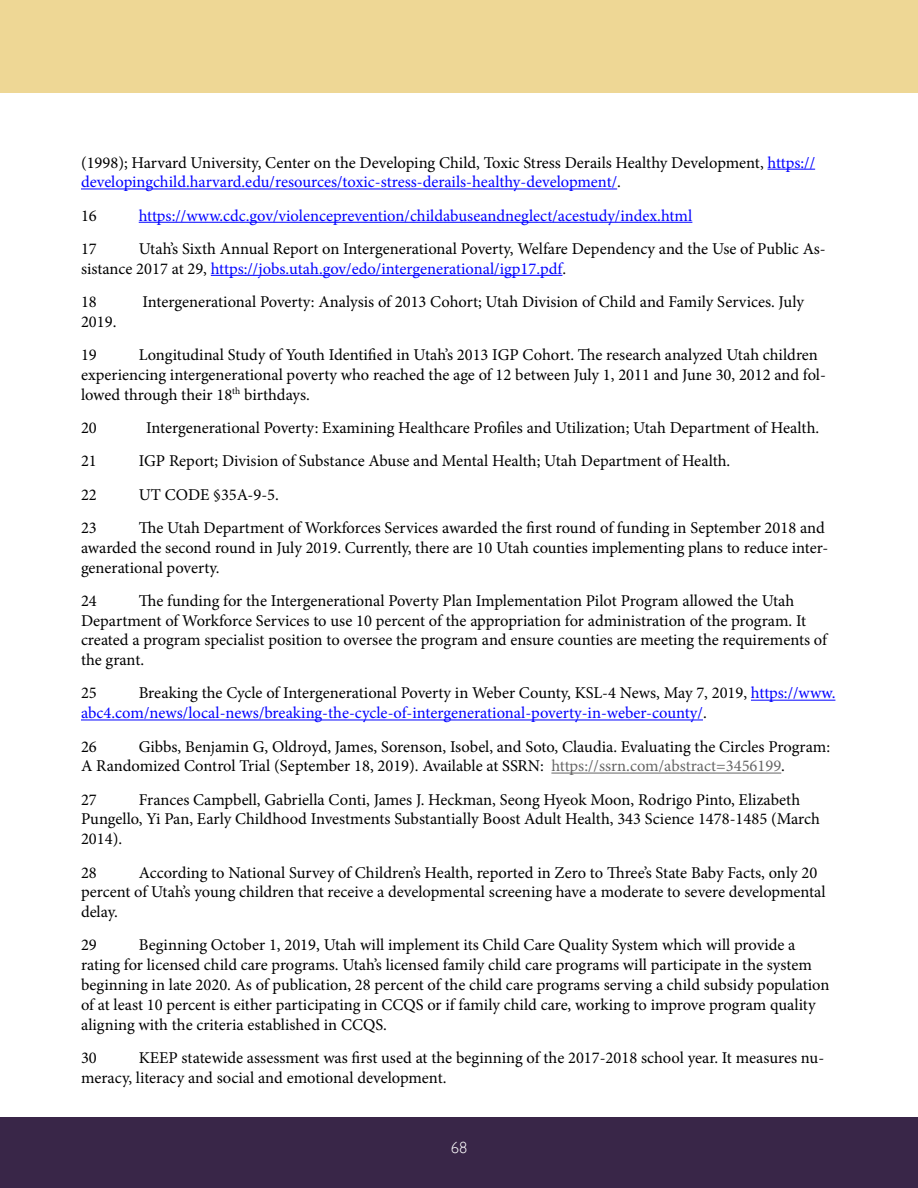
<style>
.page{position:relative;width:918px;height:1188px;background:#fff}
.page>*{position:absolute;margin:0;border:0;box-sizing:border-box;transform-origin:0 0}
.t1{font:16.5px/19.8px "Minion Pro";color:#000}
.t2{font:16.5px/19.8px "Minion Pro";color:#00f}
.t3{font:300 16.5px "Gill Sans";color:#fff}
.s1{color:#00f}
.s2{color:#000}
.s3{color:#666}
</style>
<div class="page">
<div style="left:0;top:1117px;width:918px;height:71px;background:#392648"></div>
<div style="left:0;top:0;width:918px;height:93px;background:#eed795"></div>
<hr style="left:768px;top:169px;width:47px;height:1px;background:#00f">
<hr style="left:81px;top:189px;width:536px;height:1px;background:#00f">
<hr style="left:139px;top:222px;width:553px;height:1px;background:#00f">
<hr style="left:211px;top:275px;width:351px;height:1px;background:#00f">
<hr style="left:751px;top:700px;width:84px;height:1px;background:#00f">
<hr style="left:81px;top:720px;width:622px;height:1px;background:#00f">
<hr style="left:551px;top:773px;width:230px;height:1px;background:#666">
<p class="t1" style="left:81px;top:152px;width:736px">(1998); Harvard University, Center on the Developing Child, Toxic Stress Derails Healthy Development, <span class="s1">https:// developingchild.harvard.edu/resources/toxic-stress-derails-healthy-development/</span>.</p>
<p class="t1" style="left:81px;top:206px;width:17px">16</p>
<p class="t2" style="left:139px;top:206px;width:555px">https://www.cdc.gov/violenceprevention/childabuseandneglect/acestudy/index.html</p>
<p class="t1" style="left:81px;top:239px;width:17px">17</p>
<p class="t1" style="left:81px;top:239px;width:746px;text-indent:58px">Utah’s Sixth Annual Report on Intergenerational Poverty, Welfare Dependency and the Use of Public As&shy;sistance 2017 at 29, <span class="s1">https://jobs.utah.gov/edo/intergenerational/igp17.pdf</span>.</p>
<p class="t1" style="left:81px;top:292px;width:17px">18</p>
<p class="t1" style="left:142px;top:292px;width:663px">Intergenerational Poverty: Analysis of 2013 Cohort; Utah Division of Child and Family Services. July</p>
<p class="t1" style="left:81px;top:305px;width:37px;line-height:33.3px">2019.<br>19</p>
<p class="t1" style="left:81px;top:345px;width:747px;text-indent:58px">Longitudinal Study of Youth Identified in Utah’s 2013 IGP Cohort. The research analyzed Utah children experiencing intergenerational poverty who reached the age of 12 between July 1, 2011 and June 30, 2012 and fol&shy;lowed through their 18<sup>th</sup> birthdays.</p>
<p class="t1" style="left:81px;top:418px;width:17px">20</p>
<p class="t1" style="left:146px;top:418px;width:675px">Intergenerational Poverty: Examining Healthcare Profiles and Utilization; Utah Department of Health.</p>
<p class="t1" style="left:81px;top:451px;width:17px">21</p>
<p class="t1" style="left:139px;top:451px;width:593px">IGP Report; Division of Substance Abuse and Mental Health; Utah Department of Health.</p>
<p class="t1" style="left:81px;top:485px;width:17px">22</p>
<p class="t1" style="left:139px;top:485px;width:142px">UT CODE §35A-9-5.</p>
<p class="t1" style="left:81px;top:518px;width:17px">23</p>
<p class="t1" style="left:81px;top:518px;width:749px;text-indent:58px">The Utah Department of Workforces Services awarded the first round of funding in September 2018 and awarded the second round in July 2019. Currently, there are 10 Utah counties implementing plans to reduce inter&shy;generational poverty.</p>
<p class="t1" style="left:81px;top:591px;width:17px">24</p>
<p class="t1" style="left:81px;top:591px;width:748px;text-indent:58px">The funding for the Intergenerational Poverty Plan Implementation Pilot Program allowed the Utah Department of Workforce Services to use 10 percent of the appropriation for administration of the program. It created a program specialist position to oversee the program and ensure counties are meeting the requirements of the grant.</p>
<p class="t1" style="left:81px;top:683px;width:17px">25</p>
<p class="t2" style="left:81px;top:683px;width:756px;text-indent:58px"><span class="s2">Breaking the Cycle of Intergenerational Poverty in Weber County, KSL-4 News, May 7, 2019,</span> https://www. abc4.com/news/local-news/breaking-the-cycle-of-intergenerational-poverty-in-weber-county/<span class="s2">.</span></p>
<p class="t1" style="left:81px;top:737px;width:17px">26</p>
<p class="t1" style="left:81px;top:737px;width:751px;text-indent:58px">Gibbs, Benjamin G, Oldroyd, James, Sorenson, Isobel, and Soto, Claudia. Evaluating the Circles Program:<br>A Randomized Control Trial (September 18, 2019). Available at SSRN: <span class="s3">https://ssrn.com/abstract=3456199</span>.</p>
<p class="t1" style="left:81px;top:790px;width:17px">27</p>
<p class="t1" style="left:81px;top:790px;width:740px;text-indent:58px">Frances Campbell, Gabriella Conti, James J. Heckman, Seong Hyeok Moon, Rodrigo Pinto, Elizabeth<br>Pungello, Yi Pan, Early Childhood Investments Substantially Boost Adult Health, 343 Science 1478-1485 (March<br>2014).</p>
<p class="t1" style="left:81px;top:862px;width:17px">28</p>
<p class="t1" style="left:81px;top:862px;width:746px;text-indent:58px">According to National Survey of Children’s Health, reported in Zero to Three’s State Baby Facts, only 20 percent of Utah’s young children that receive a developmental screening have a moderate to severe developmental delay.</p>
<p class="t1" style="left:81px;top:935px;width:17px">29</p>
<p class="t1" style="left:81px;top:935px;width:750px;text-indent:58px">Beginning October 1, 2019, Utah will implement its Child Care Quality System which will provide a rating for licensed child care programs. Utah’s licensed family child care programs will participate in the system beginning in late 2020. As of publication, 28 percent of the child care programs serving a child subsidy population of at least 10 percent is either participating in CCQS or if family child care, working to improve program quality aligning with the criteria established in CCQS.</p>
<p class="t1" style="left:81px;top:1048px;width:17px">30</p>
<p class="t1" style="left:81px;top:1048px;width:745px;text-indent:58px">KEEP statewide assessment was first used at the beginning of the 2017-2018 school year. It measures nu&shy;meracy, literacy and social and emotional development.</p>
<p class="t3" style="left:451px;top:1134px;width:18px">68</p>
</div>
